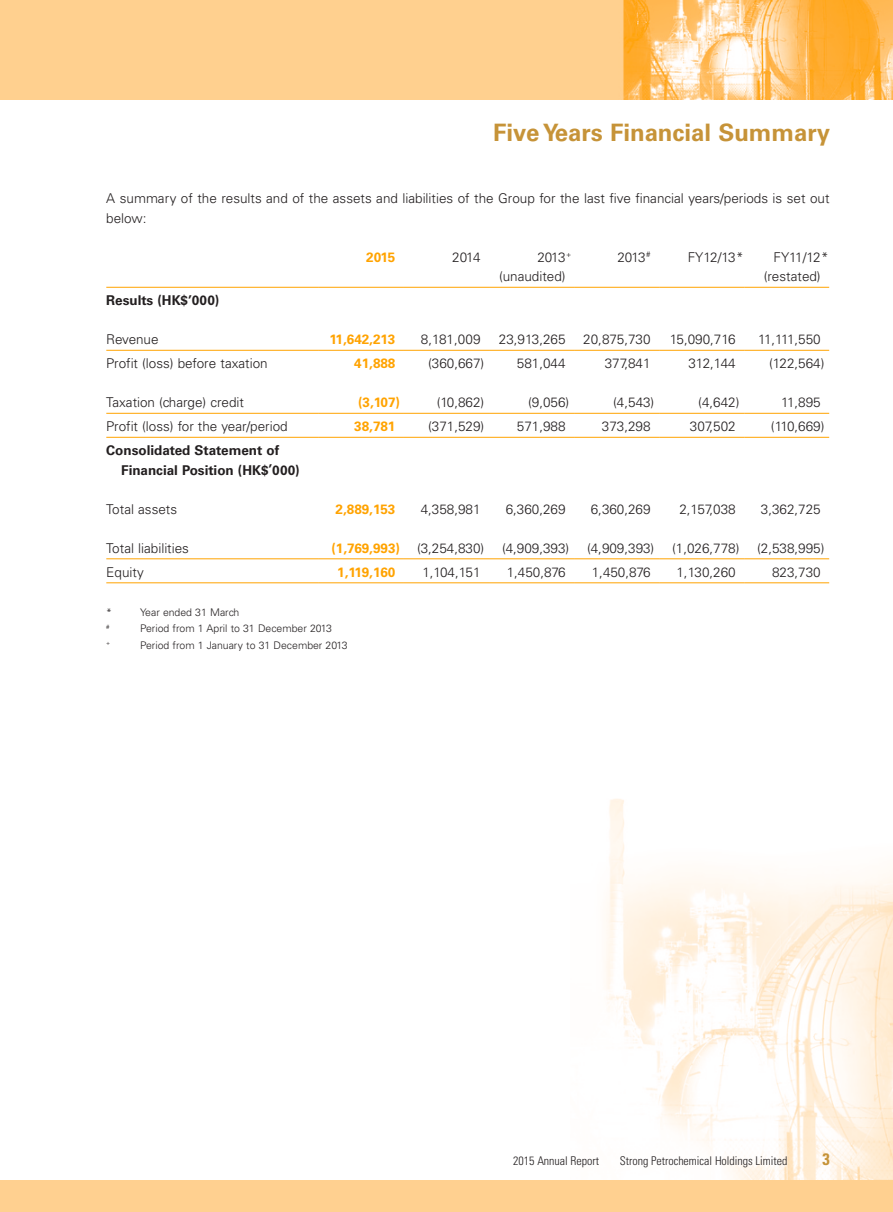
<style>
.page{position:relative;width:893px;height:1212px;background:#fff}
.page>*{position:absolute;margin:0;border:0;box-sizing:border-box;transform-origin:0 0}
.t1{font:700 24px "Univers LT Std";color:#c69338}
.Body_Text{font:700 condensed 16.5px "Univers LT Std";color:#c69338}
.Body_Text-2{font:300 13.5px/19.5px "Univers LT Std";color:#231f20}
.Body_Text-3{font:700 13.5px/19.5px "Univers LT Std";color:#231f20}
.Body_Text-4{font:700 13.5px "Univers LT Std";color:#ffa300}
.t2{font:300 condensed 12px "Univers LT Std";letter-spacing:-.005em;color:#231f20}
.Notes{font:300 10.5px "Univers LT Std";color:#231f20}
.Notes-2{font:300 6.15px "Univers LT Std";color:#231f20}
</style>
<div class="page">
<img style="left:606px;top:799px;width:287px;height:381px">
<img style="left:0;top:0;width:893px;height:100px">
<div style="left:0;top:1180px;width:893px;height:32px;background:#ffd090"></div>
<hr style="left:106px;top:287px;width:213px;height:1px;background:#ffa300">
<hr style="left:319px;top:287px;width:85px;height:1px;background:#ffa300">
<hr style="left:404px;top:287px;width:85px;height:1px;background:#ffa300">
<hr style="left:489px;top:287px;width:85px;height:1px;background:#ffa300">
<hr style="left:574px;top:287px;width:85px;height:1px;background:#ffa300">
<hr style="left:659px;top:287px;width:85px;height:1px;background:#ffa300">
<hr style="left:744px;top:287px;width:85px;height:1px;background:#ffa300">
<hr style="left:106px;top:350px;width:213px;height:1px;background:#ffa300">
<hr style="left:319px;top:350px;width:85px;height:1px;background:#ffa300">
<hr style="left:404px;top:350px;width:85px;height:1px;background:#ffa300">
<hr style="left:489px;top:350px;width:85px;height:1px;background:#ffa300">
<hr style="left:574px;top:350px;width:85px;height:1px;background:#ffa300">
<hr style="left:659px;top:350px;width:85px;height:1px;background:#ffa300">
<hr style="left:744px;top:350px;width:85px;height:1px;background:#ffa300">
<hr style="left:106px;top:413px;width:213px;height:1px;background:#ffa300">
<hr style="left:319px;top:413px;width:85px;height:1px;background:#ffa300">
<hr style="left:404px;top:413px;width:85px;height:1px;background:#ffa300">
<hr style="left:489px;top:413px;width:85px;height:1px;background:#ffa300">
<hr style="left:574px;top:413px;width:85px;height:1px;background:#ffa300">
<hr style="left:659px;top:413px;width:85px;height:1px;background:#ffa300">
<hr style="left:744px;top:413px;width:85px;height:1px;background:#ffa300">
<hr style="left:106px;top:437px;width:213px;height:1px;background:#ffa300">
<hr style="left:319px;top:437px;width:85px;height:1px;background:#ffa300">
<hr style="left:404px;top:437px;width:85px;height:1px;background:#ffa300">
<hr style="left:489px;top:437px;width:85px;height:1px;background:#ffa300">
<hr style="left:574px;top:437px;width:85px;height:1px;background:#ffa300">
<hr style="left:659px;top:437px;width:85px;height:1px;background:#ffa300">
<hr style="left:744px;top:437px;width:85px;height:1px;background:#ffa300">
<hr style="left:106px;top:558px;width:213px;height:1px;background:#ffa300">
<hr style="left:319px;top:558px;width:85px;height:1px;background:#ffa300">
<hr style="left:404px;top:558px;width:85px;height:1px;background:#ffa300">
<hr style="left:489px;top:558px;width:85px;height:1px;background:#ffa300">
<hr style="left:574px;top:558px;width:85px;height:1px;background:#ffa300">
<hr style="left:659px;top:558px;width:85px;height:1px;background:#ffa300">
<hr style="left:744px;top:558px;width:85px;height:1px;background:#ffa300">
<hr style="left:106px;top:582px;width:213px;height:1px;background:#ffa300">
<hr style="left:319px;top:582px;width:85px;height:1px;background:#ffa300">
<hr style="left:404px;top:582px;width:85px;height:1px;background:#ffa300">
<hr style="left:489px;top:582px;width:85px;height:1px;background:#ffa300">
<hr style="left:574px;top:582px;width:85px;height:1px;background:#ffa300">
<hr style="left:659px;top:582px;width:85px;height:1px;background:#ffa300">
<hr style="left:744px;top:582px;width:85px;height:1px;background:#ffa300">
<p class="t1" style="left:493px;top:118px;width:338px">FiveYears Financial Summary</p>
<p class="Body_Text-2" style="left:106px;top:189px;width:725px">A summary of the results and of the assets and liabilities of the Group for the last five financial years/periods is set out below:</p>
<p class="Body_Text-4" style="left:366px;top:249px;width:31px">2015</p>
<p class="Body_Text-2" style="left:452px;top:247px;width:30px">2014</p>
<p class="Body_Text-2" style="left:537px;top:247px;width:35px">2013<sup>+</sup></p>
<p class="Body_Text-2" style="left:617px;top:247px;width:35px">2013<sup>#</sup></p>
<p class="Body_Text-2" style="left:688px;top:247px;width:58px">FY12/13*</p>
<p class="Body_Text-2" style="left:774px;top:247px;width:57px">FY11/12*</p>
<p class="Body_Text-2" style="left:499px;top:267px;width:68px">(unaudited)</p>
<p class="Body_Text-2" style="left:764px;top:267px;width:59px">(restated)</p>
<p class="Body_Text-3" style="left:106px;top:291px;width:115px">Results (HK$’000)</p>
<p class="Body_Text-2" style="left:106px;top:330px;width:54px">Revenue</p>
<p class="Body_Text-4" style="left:329px;top:332px;width:68px">11,642,213</p>
<p class="Body_Text-2" style="left:421px;top:330px;width:61px">8,181,009</p>
<p class="Body_Text-2" style="left:499px;top:330px;width:68px">23,913,265</p>
<p class="Body_Text-2" style="left:583px;top:330px;width:69px">20,875,730</p>
<p class="Body_Text-2" style="left:670px;top:330px;width:67px">15,090,716</p>
<p class="Body_Text-2" style="left:758px;top:330px;width:64px">11,111,550</p>
<p class="Body_Text-2" style="left:106px;top:354px;width:163px">Profit (loss) before taxation</p>
<p class="Body_Text-4" style="left:354px;top:356px;width:43px">41,888</p>
<p class="Body_Text-2" style="left:428px;top:354px;width:58px">(360,667)</p>
<p class="Body_Text-2" style="left:517px;top:354px;width:50px">581,044</p>
<p class="Body_Text-2" style="left:605px;top:354px;width:47px">377,841</p>
<p class="Body_Text-2" style="left:688px;top:354px;width:49px">312,144</p>
<p class="Body_Text-2" style="left:769px;top:354px;width:57px">(122,564)</p>
<p class="Body_Text-2" style="left:106px;top:393px;width:139px">Taxation (charge) credit</p>
<p class="Body_Text-4" style="left:358px;top:395px;width:43px">(3,107)</p>
<p class="Body_Text-2" style="left:437px;top:393px;width:49px">(10,862)</p>
<p class="Body_Text-2" style="left:528px;top:393px;width:43px">(9,056)</p>
<p class="Body_Text-2" style="left:613px;top:393px;width:43px">(4,543)</p>
<p class="Body_Text-2" style="left:698px;top:393px;width:43px">(4,642)</p>
<p class="Body_Text-2" style="left:781px;top:393px;width:41px">11,895</p>
<p class="Body_Text-2" style="left:106px;top:417px;width:183px">Profit (loss) for the year/period</p>
<p class="Body_Text-4" style="left:354px;top:419px;width:43px">38,781</p>
<p class="Body_Text-2" style="left:428px;top:417px;width:58px">(371,529)</p>
<p class="Body_Text-2" style="left:517px;top:417px;width:50px">571,988</p>
<p class="Body_Text-2" style="left:602px;top:417px;width:50px">373,298</p>
<p class="Body_Text-2" style="left:690px;top:417px;width:47px">307,502</p>
<p class="Body_Text-2" style="left:771px;top:417px;width:55px">(110,669)</p>
<p class="Body_Text-3" style="left:121px;top:441px;width:180px;text-indent:-15px">Consolidated Statement of<br>Financial Position (HK$’000)</p>
<p class="Body_Text-2" style="left:106px;top:499px;width:72px">Total assets</p>
<p class="Body_Text-4" style="left:336px;top:501px;width:61px">2,889,153</p>
<p class="Body_Text-2" style="left:421px;top:499px;width:61px">4,358,981</p>
<p class="Body_Text-2" style="left:506px;top:499px;width:61px">6,360,269</p>
<p class="Body_Text-2" style="left:591px;top:499px;width:61px">6,360,269</p>
<p class="Body_Text-2" style="left:679px;top:499px;width:58px">2,157,038</p>
<p class="Body_Text-2" style="left:761px;top:499px;width:61px">3,362,725</p>
<p class="Body_Text-2" style="left:106px;top:538px;width:84px">Total liabilities</p>
<p class="Body_Text-4" style="left:331px;top:540px;width:70px">(1,769,993)</p>
<p class="Body_Text-2" style="left:417px;top:538px;width:69px">(3,254,830)</p>
<p class="Body_Text-2" style="left:502px;top:538px;width:69px">(4,909,393)</p>
<p class="Body_Text-2" style="left:587px;top:538px;width:69px">(4,909,393)</p>
<p class="Body_Text-2" style="left:672px;top:538px;width:69px">(1,026,778)</p>
<p class="Body_Text-2" style="left:757px;top:538px;width:69px">(2,538,995)</p>
<p class="Body_Text-2" style="left:106px;top:562px;width:39px">Equity</p>
<p class="Body_Text-4" style="left:337px;top:564px;width:60px">1,119,160</p>
<p class="Body_Text-2" style="left:422px;top:562px;width:60px">1,104,151</p>
<p class="Body_Text-2" style="left:507px;top:562px;width:60px">1,450,876</p>
<p class="Body_Text-2" style="left:592px;top:562px;width:60px">1,450,876</p>
<p class="Body_Text-2" style="left:676px;top:562px;width:61px">1,130,260</p>
<p class="Body_Text-2" style="left:772px;top:562px;width:50px">823,730</p>
<p class="Notes" style="left:106px;top:606px;width:7px">*</p>
<p class="Notes" style="left:140px;top:606px;width:100px">Year ended 31 March</p>
<p class="Notes-2" style="left:106px;top:623px;width:5px">#</p>
<p class="Notes" style="left:140px;top:622px;width:193px">Period from 1 April to 31 December 2013</p>
<p class="Notes-2" style="left:106px;top:639px;width:6px">+</p>
<p class="Notes" style="left:140px;top:639px;width:209px">Period from 1 January to 31 December 2013</p>
<p class="t2" style="left:513px;top:1153px;width:87px">2015 Annual Report</p>
<p class="t2" style="left:620px;top:1153px;width:169px">Strong Petrochemical Holdings Limited</p>
<p class="Body_Text" style="left:823px;top:1149px;width:9px">3</p>
</div>
